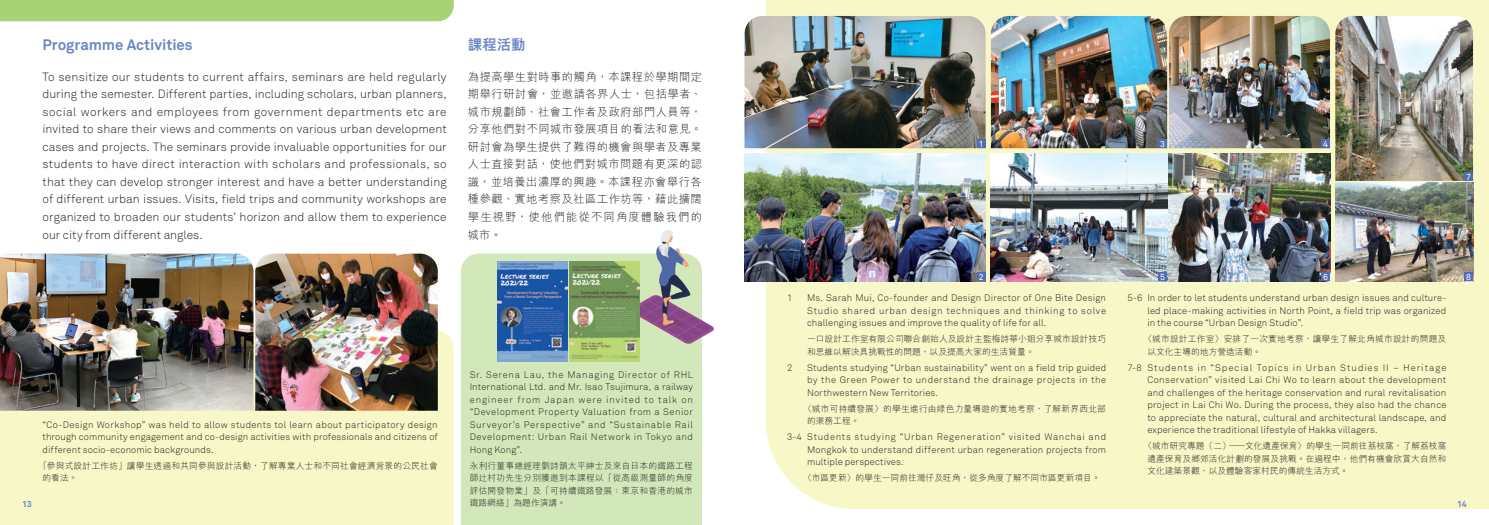
<style>
.page{position:relative;width:1489px;height:525px;background:#fff}
.page>*{position:absolute;margin:0;border:0;box-sizing:border-box;transform-origin:0 0}
.t1{font:700 15px "Akkurat";letter-spacing:-.005em;color:#6a87c5}
.t2{font:800 14.38px "M Hei HK";color:#6a87c5}
.t3{font:300 11.88px/17.5px "Akkurat";letter-spacing:.005em;color:#231f20;text-align:justify}
.t4{font:300 11.25px/17.5px "M Hei HK";letter-spacing:.045em;color:#231f20;text-align:justify}
.t5{font:300 9.38px/12.5px "Akkurat";letter-spacing:.015em;color:#231f20;text-align:justify}
.t6{font:300 8.75px/12.5px "M Hei HK";letter-spacing:.005em;color:#231f20}
.t7{font:8.75px "Akkurat";color:#fff}
.t8{font:700 8.75px "Akkurat";color:#6a87c5}
</style>
<div class="page">
<div style="left:461px;top:253px;width:241px;height:271px;background:#d3e8ba"></div>
<div style="left:0;top:0;width:454px;height:21px;background:#a7d276"></div>
<div style="left:765px;top:0;width:723px;height:508px;background:#f7f7c7"></div>
<div style="left:0;top:330px;width:454px;height:194px;background:#f7f7c7"></div>
<img style="left:623px;top:230px;width:91px;height:119px">
<img style="left:1335px;top:16px;width:137px;height:265px">
<img style="left:0;top:253px;width:253px;height:157px">
<img style="left:255px;top:253px;width:183px;height:157px">
<img style="left:497px;top:261px;width:70px;height:100px">
<img style="left:569px;top:261px;width:71px;height:100px">
<img style="left:744px;top:153px;width:241px;height:128px">
<img style="left:990px;top:16px;width:339px;height:132px">
<img style="left:990px;top:153px;width:339px;height:128px">
<img style="left:744px;top:16px;width:241px;height:132px">
<div style="left:976px;top:139px;width:9px;height:9px;background:#526db4"></div>
<div style="left:1158px;top:139px;width:9px;height:9px;background:#526db4"></div>
<div style="left:1158px;top:272px;width:9px;height:9px;background:#526db4"></div>
<div style="left:1320px;top:139px;width:9px;height:9px;background:#526db4"></div>
<div style="left:1463px;top:172px;width:9px;height:9px;background:#526db4"></div>
<div style="left:1463px;top:272px;width:9px;height:9px;background:#526db4"></div>
<div style="left:1320px;top:272px;width:9px;height:9px;background:#526db4"></div>
<div style="left:976px;top:272px;width:9px;height:9px;background:#526db4"></div>
<h1 class="t1" style="left:43px;top:36px;width:152px">Programme Activities</h1>
<p class="t3" style="left:43px;top:68px;width:405px">To sensitize our students to current affairs, seminars are held regularly during the semester. Different parties, including scholars, urban planners, social workers and employees from government departments etc are invited to share their views and comments on various urban development cases and projects. The seminars provide invaluable opportunities for our students to have direct interaction with scholars and professionals, so that they can develop stronger interest and have a better understanding of different urban issues. Visits, field trips and community workshops are organized to broaden our students’ horizon and allow them to experience our city from different angles.</p>
<h2 class="t2" style="left:468px;top:38px;width:59px">課程活動</h2>
<p class="t4" style="left:468px;top:68px;width:235px">為提高學生對時事的觸角，本課程於學期間定期舉行研討會，並邀請各界人士，包括學者、城市規劃師、社會工作者及政府部門人員等，分享他們對不同城市發展項目的看法和意見。研討會為學生提供了難得的機會與學者及專業人士直接對話，使他們對城市問題有更深的認識，並培養出濃厚的興趣。本課程亦會舉行各種參觀、實地考察及社區工作坊等，藉此擴闊學生視野，使他們能從不同角度體驗我們的城市。</p>
<p class="t7" style="left:978px;top:139px;width:6px">1</p>
<p class="t7" style="left:1160px;top:139px;width:6px">3</p>
<p class="t7" style="left:1322px;top:139px;width:6px">4</p>
<p class="t7" style="left:1465px;top:171px;width:6px">7</p>
<p class="t7" style="left:978px;top:271px;width:6px">2</p>
<p class="t7" style="left:1322px;top:271px;width:6px">6</p>
<p class="t7" style="left:1465px;top:271px;width:6px">8</p>
<p class="t7" style="left:1160px;top:271px;width:6px">5</p>
<p class="t5" style="left:787px;top:291px;width:7px">1</p>
<p class="t5" style="left:807px;top:291px;width:300px">Ms. Sarah Mui, Co-founder and Design Director of One Bite Design Studio shared urban design techniques and thinking to solve challenging issues and improve the quality of life for all.</p>
<p class="t6" style="left:807px;top:332px;width:300px">一口設計工作室有限公司聯合創始人及設計主監梅詩華小姐分享城市設計技巧和思維以解決具挑戰性的問題，以及提高大家的生活質量。</p>
<p class="t5" style="left:787px;top:361px;width:7px">2</p>
<p class="t5" style="left:807px;top:361px;width:300px">Students studying “Urban sustainability” went on a field trip guided by the Green Power to understand the drainage projects in the Northwestern New Territories.</p>
<p class="t6" style="left:807px;top:402px;width:300px;text-indent:-4px">〈城市可持續發展〉的學生進行由綠色力量導遊的實地考察，了解新界西北部的渠務工程。</p>
<p class="t5" style="left:807px;top:431px;width:300px;text-indent:-20px">3-4 Students studying “Urban Regeneration” visited Wanchai and Mongkok to understand different urban regeneration projects from multiple perspectives.</p>
<p class="t6" style="left:803px;top:471px;width:299px">〈市區更新〉的學生一同前往灣仔及旺角，從多角度了解不同市區更新項目。</p>
<p class="t5" style="left:1147px;top:291px;width:300px;text-indent:-20px">5-6 In order to let students understand urban design issues and culture&shy;led place-making activities in North Point, a field trip was organized in the course “Urban Design Studio”.</p>
<p class="t6" style="left:1147px;top:332px;width:300px;text-indent:-4px">〈城市設計工作室〉安排了一次實地考察，讓學生了解北角城市設計的問題及以文化主導的地方營造活動。</p>
<p class="t5" style="left:1147px;top:361px;width:300px;text-indent:-20px">7-8 Students in “Special Topics in Urban Studies II – Heritage Conservation” visited Lai Chi Wo to learn about the development and challenges of the heritage conservation and rural revitalisation project in Lai Chi Wo. During the process, they also had the chance to appreciate the natural, cultural and architectural landscape, and experience the traditional lifestyle of Hakka villagers.</p>
<p class="t6" style="left:1147px;top:439px;width:300px;text-align:justify;text-indent:-4px">〈城市研究專題（二）—文化遺產保育〉的學生一同前往荔枝窩，了解荔枝窩遺產保育及鄉郊活化計劃的發展及挑戰。在過程中，他們有機會欣賞大自然和文化建築景觀，以及體驗客家村民的傳統生活方式。</p>
<p class="t5" style="left:469px;top:368px;width:225px">Sr. Serena Lau, the Managing Director of RHL International Ltd. and Mr. Isao Tsujimura, a railway engineer from Japan were invited to talk on “Development Property Valuation from a Senior Surveyor’s Perspective” and “Sustainable Rail Development: Urban Rail Network in Tokyo and Hong Kong”.</p>
<p class="t6" style="left:469px;top:459px;width:225px;text-align:justify">永利行董事總經理劉詩韻太平紳士及來自日本的鐵路工程師辻村功先生分別獲邀到本課程以「從高級測量師的角度評估開發物業」及「可持續鐵路發展：東京和香港的城市鐵路網絡」為題作演講。</p>
<p class="t5" style="left:43px;top:418px;width:397px">“Co-Design Workshop” was held to allow students tol learn about participatory design through community engagement and co-design activities with professionals and citizens of different socio-economic backgrounds.</p>
<p class="t6" style="left:43px;top:459px;width:397px;text-indent:-4px">「參與式設計工作坊」讓學生透過和共同參與設計活動，了解專業人士和不同社會經濟背景的公民社會的看法。</p>
<p class="t8" style="left:22px;top:498px;width:11px">13</p>
<p class="t8" style="left:1456px;top:498px;width:11px">14</p>
</div>
